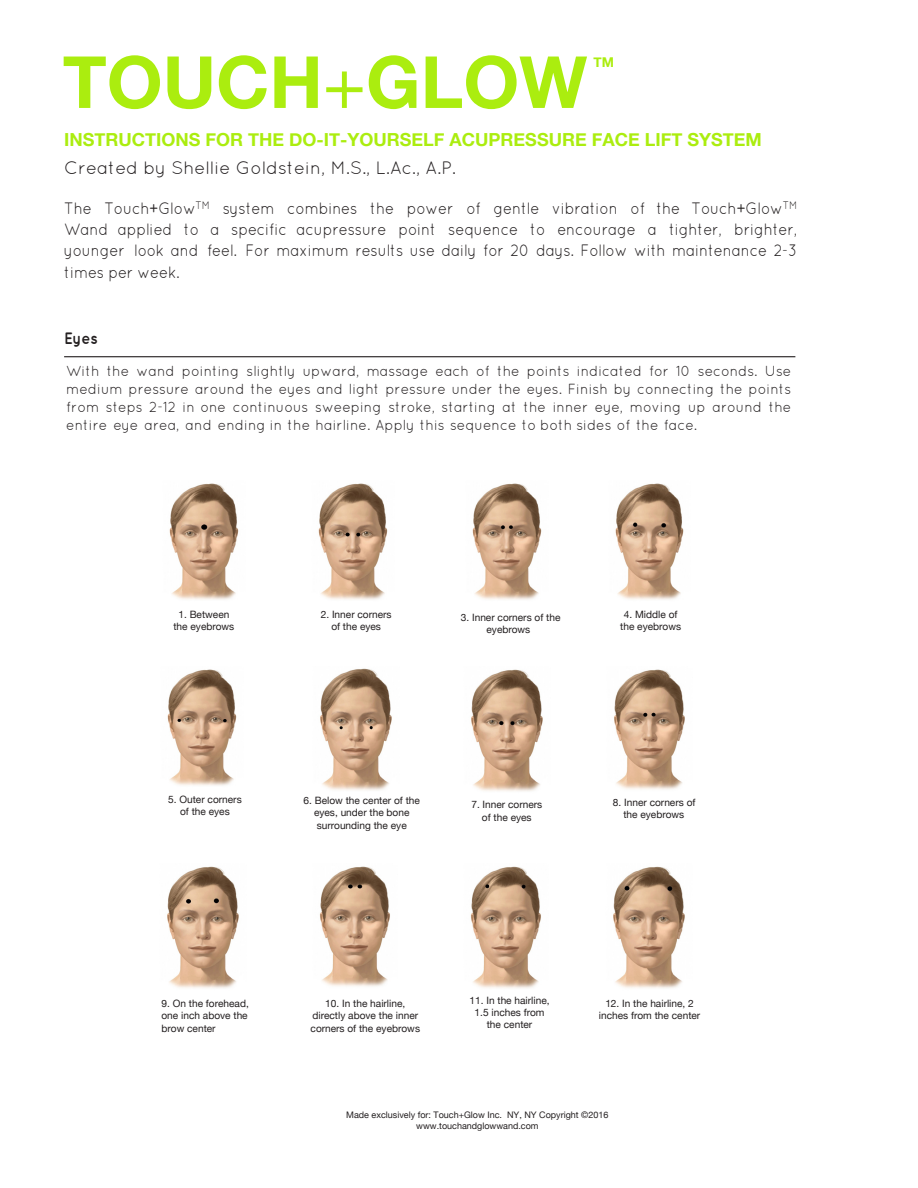
<style>
.page{position:relative;width:918px;height:1188px;background:#fff}
.page>*{position:absolute;margin:0;border:0;box-sizing:border-box;transform-origin:0 0}
.t1{font:700 72px "Helvetica Neue";color:#abed0f}
.t2{font:700 18px "Helvetica Neue";color:#abed0f}
.t3{font:18px "Quicksand";color:#231f20}
.t4{font:16.5px/21.5px "Quicksand";letter-spacing:-.01em;color:#231f20;text-align:justify;scale:.9 1}
.t5{font:700 16.5px "Quicksand";color:#231f20;scale:.9 1}
.t6{font:14.7px/18px "Quicksand";color:#231f20;text-align:justify;scale:.95 1}
.t7{font:700 13.5px "Helvetica Neue";color:#abed0f}
.direction_captons{font:10.2px/12.1px "Helvetica Neue";color:#231f20;text-align:center}
.t8{font:9px/10.8px "Helvetica Neue";color:#231f20;text-align:center}
.s1{font-weight:400}
.s2{font-style:inherit}
</style>
<div class="page">
<hr style="left:64px;top:356px;width:731px;height:1px;background:#231f20">
<img style="left:169px;top:483px;width:70px;height:117px">
<img style="left:318px;top:483px;width:70px;height:117px">
<img style="left:472px;top:483px;width:70px;height:117px">
<img style="left:615px;top:483px;width:69px;height:117px">
<img style="left:167px;top:669px;width:70px;height:117px">
<img style="left:320px;top:668px;width:72px;height:122px">
<img style="left:471px;top:669px;width:72px;height:122px">
<img style="left:614px;top:669px;width:71px;height:121px">
<img style="left:167px;top:866px;width:72px;height:122px">
<img style="left:471px;top:866px;width:70px;height:122px">
<img style="left:319px;top:866px;width:71px;height:121px">
<img style="left:613px;top:866px;width:72px;height:122px">
<h1 class="t1" style="left:63px;top:26px;width:526px">TOUCH<span class="s1">+</span>GLOW</h1>
<h2 class="t2" style="left:64px;top:125px;width:699px"><span class="s2">INSTRUCTIONS FOR THE</span> DO-IT-YOURSELF ACUPRESSURE FACE LIFT SYSTEM</h2>
<h2 class="t3" style="left:64px;top:158px;width:393px">Created by Shellie Goldstein, M.S., L.Ac., A.P.</h2>
<p class="t4" style="left:64px;top:197px;width:816px">The Touch+Glow<sup>TM</sup> system combines the power of gentle vibration of the Touch+Glow<sup>TM </sup>Wand applied to a specific acupressure point sequence to encourage a tighter, brighter, younger look and feel. For maximum results use daily for 20 days. Follow with maintenance 2-3 times per week.</p>
<h3 class="t7" style="left:593px;top:51px;width:22px">TM</h3>
<h3 class="t5" style="left:64px;top:328px;width:39px">Eyes</h3>
<p class="t6" style="left:66px;top:362px;width:765px">With the wand pointing slightly upward, massage each of the points indicated for 10 seconds. Use medium pressure around the eyes and light pressure under the eyes. Finish by connecting the points from steps 2-12 in one continuous sweeping stroke, starting at the inner eye, moving up around the entire eye area, and ending in the hairline. Apply this sequence to both sides of the face.</p>
<p class="direction_captons" style="left:321px;top:609px;width:72px">2. Inner corners of the eyes</p>
<p class="direction_captons" style="left:620px;top:609px;width:62px;line-height:11.7px">4. Middle of the eyebrows</p>
<p class="direction_captons" style="left:173px;top:609px;width:62px">1. Between the eyebrows</p>
<p class="direction_captons" style="left:461px;top:612px;width:101px">3. Inner corners of the eyebrows</p>
<p class="direction_captons" style="left:168px;top:794px;width:75px;line-height:11.7px">5. Outer corners of the eyes</p>
<p class="direction_captons" style="left:471px;top:799px;width:72px">7. Inner corners of the eyes</p>
<p class="direction_captons" style="left:613px;top:797px;width:84px;line-height:11.7px">8. Inner corners of the eyebrows</p>
<p class="direction_captons" style="left:304px;top:795px;width:118px">6. Below the center of the eyes, under the bone surrounding the eye</p>
<p class="direction_captons" style="left:161px;top:998px;width:89px;text-align:justify">9. On the forehead, one inch above the brow center</p>
<p class="direction_captons" style="left:470px;top:995px;width:82px">11. In the hairline,<br>1.5 inches from the center</p>
<p class="direction_captons" style="left:311px;top:998px;width:111px">10. In the hairline, directly above the inner corners of the eyebrows</p>
<p class="direction_captons" style="left:599px;top:998px;width:103px">12. In the hairline, 2 inches from the center</p>
<p class="t8" style="left:346px;top:1110px;width:264px">Made exclusively for: Touch+Glow Inc. NY, NY Copyright ©2016 www.touchandglowwand.com</p>
</div>
